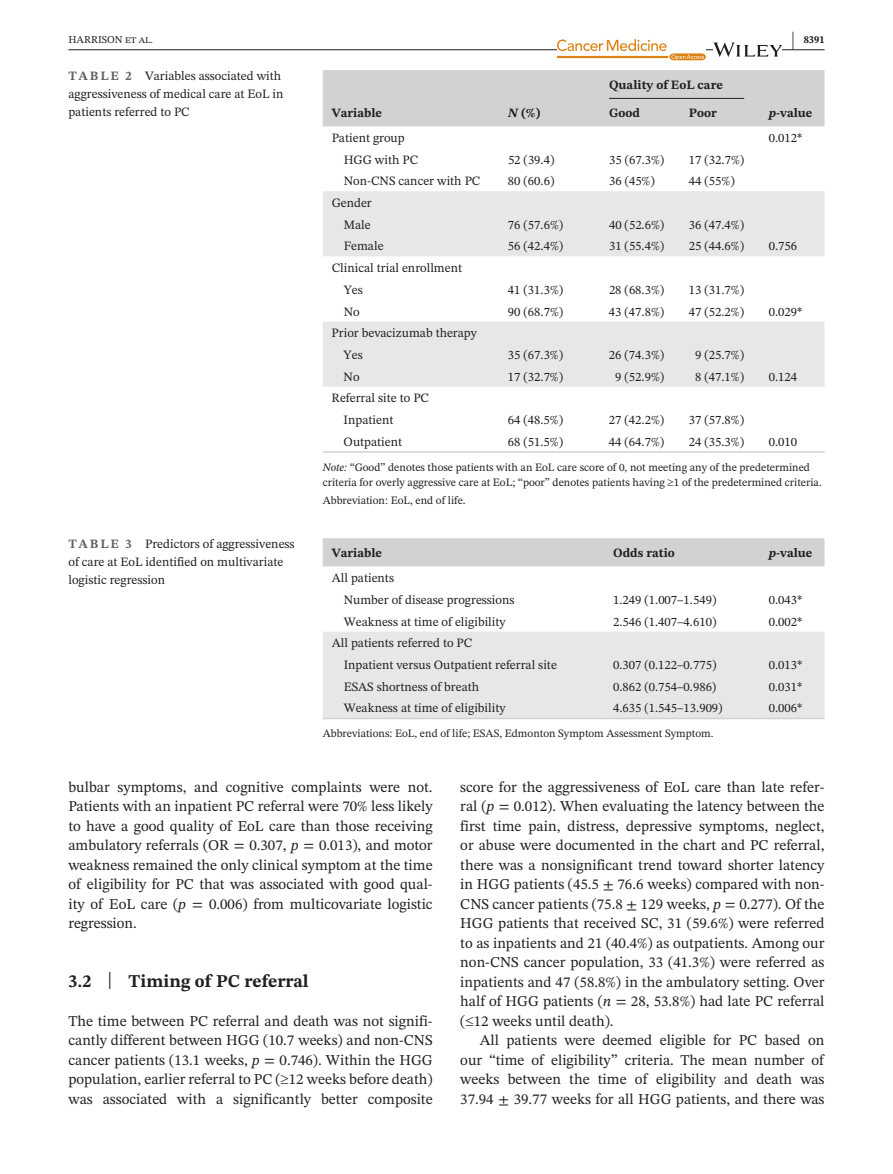
<style>
.page{position:relative;width:893px;height:1174px;background:#fff}
.page>*{position:absolute;margin:0;border:0;box-sizing:border-box;transform-origin:0 0}
.t1{font:700 21px "STIX Two Text";color:#231f20;scale:.42 1}
.t2{font:700 18px "STIX Two Text";color:#231f20}
.t3{font:15px/19.5px "STIX Two Text";color:#231f20;text-align:justify}
.t4{font:12.75px/21.8px "STIX Two Text";color:#231f20}
.t5{font:700 12.75px "STIX Two Text";color:#231f20}
.t6{font:11.25px/15.8px "STIX Two Text";color:#231f20}
.t7{font:10.5px "STIX Two Text";color:#231f20}
.t8{font:700 10.5px "STIX Two Text";color:#231f20}
.s1{font-weight:700;color:#636366}
.s2{font-style:italic}
.s3{font-weight:400;font-size:23.7px}
</style>
<div class="page">
<hr style="left:68px;top:49px;width:756px;height:1px;background:#231f20">
<svg style="left:557px;top:39px;width:149px;height:21px"></svg>
<svg style="left:713px;top:43px;width:69px;height:14px"></svg>
<div style="left:323px;top:70px;width:501px;height:56px;background:#d1d2d4"></div>
<svg style="left:323px;top:191px;width:501px;height:196px;fill:#e6e7e9"></svg>
<hr style="left:323px;top:451px;width:176px;height:1px;background:#d1d2d4">
<hr style="left:499px;top:451px;width:101px;height:1px;background:#d1d2d4">
<hr style="left:600px;top:451px;width:80px;height:1px;background:#d1d2d4">
<hr style="left:680px;top:451px;width:80px;height:1px;background:#d1d2d4">
<hr style="left:760px;top:451px;width:64px;height:1px;background:#d1d2d4">
<hr style="left:609px;top:98px;width:135px;height:1px;background:#231f20">
<div style="left:323px;top:538px;width:501px;height:28px;background:#d1d2d4"></div>
<div style="left:323px;top:632px;width:501px;height:85px;background:#e6e7e9"></div>
<hr style="left:323px;top:717px;width:281px;height:2px;background:#d1d2d4">
<hr style="left:604px;top:717px;width:156px;height:2px;background:#d1d2d4">
<hr style="left:760px;top:717px;width:64px;height:2px;background:#d1d2d4">
<h1 class="t1" style="left:792px;top:24px;width:8px">|</h1>
<p class="t7" style="left:68px;top:32px;width:86px">HARRISON et al.</p>
<p class="t8" style="left:804px;top:32px;width:22px">8391</p>
<p class="t4" style="left:68px;top:66px;width:217px;line-height:18px"><span class="s1">TABLE 2</span> Variables associated with aggressiveness of medical care at EoL in patients referred to PC</p>
<p class="t4" style="left:68px;top:534px;width:228px;line-height:18px"><span class="s1">TABLE 3</span> Predictors of aggressiveness of care at EoL identified on multivariate logistic regression</p>
<p class="t5" style="left:332px;top:104px;width:52px">Variable</p>
<p class="t5" style="left:508px;top:104px;width:34px"><span class="s2">N</span> (%)</p>
<p class="t5" style="left:609px;top:76px;width:115px">Quality of EoL care</p>
<p class="t5" style="left:609px;top:104px;width:32px">Good</p>
<p class="t5" style="left:689px;top:104px;width:29px">Poor</p>
<p class="t5" style="left:769px;top:104px;width:45px"><span class="s2">p</span>-value</p>
<p class="t4" style="left:332px;top:127px;width:74px">Patient group</p>
<p class="t4" style="left:769px;top:127px;width:35px">0.012*</p>
<p class="t4" style="left:344px;top:148px;width:76px">HGG with PC</p>
<p class="t4" style="left:508px;top:148px;width:48px">52 (39.4)</p>
<p class="t4" style="left:609px;top:148px;width:57px">35 (67.3%)</p>
<p class="t4" style="left:689px;top:148px;width:57px">17 (32.7%)</p>
<p class="t4" style="left:344px;top:170px;width:138px">Non-CNS cancer with PC</p>
<p class="t4" style="left:508px;top:170px;width:48px">80 (60.6)</p>
<p class="t4" style="left:609px;top:170px;width:47px">36 (45%)</p>
<p class="t4" style="left:689px;top:170px;width:47px">44 (55%)</p>
<p class="t4" style="left:332px;top:192px;width:42px;text-align:right">Gender<br>Male</p>
<p class="t4" style="left:508px;top:213px;width:57px">76 (57.6%)</p>
<p class="t4" style="left:609px;top:213px;width:57px">40 (52.6%)</p>
<p class="t4" style="left:689px;top:213px;width:57px">36 (47.4%)</p>
<p class="t4" style="left:344px;top:235px;width:41px">Female</p>
<p class="t4" style="left:508px;top:235px;width:57px">56 (42.4%)</p>
<p class="t4" style="left:609px;top:235px;width:57px">31 (55.4%)</p>
<p class="t4" style="left:689px;top:235px;width:57px">25 (44.6%)</p>
<p class="t4" style="left:769px;top:235px;width:30px">0.756</p>
<p class="t4" style="left:344px;top:257px;width:120px;text-indent:-12px">Clinical trial enrollment<br>Yes</p>
<p class="t4" style="left:508px;top:279px;width:57px">41 (31.3%)</p>
<p class="t4" style="left:609px;top:279px;width:57px">28 (68.3%)</p>
<p class="t4" style="left:689px;top:279px;width:57px">13 (31.7%)</p>
<p class="t4" style="left:344px;top:300px;width:18px">No</p>
<p class="t4" style="left:508px;top:300px;width:57px">90 (68.7%)</p>
<p class="t4" style="left:609px;top:300px;width:57px">43 (47.8%)</p>
<p class="t4" style="left:689px;top:300px;width:57px">47 (52.2%)</p>
<p class="t4" style="left:769px;top:300px;width:35px">0.029*</p>
<p class="t4" style="left:344px;top:322px;width:135px;text-indent:-12px">Prior bevacizumab therapy<br>Yes</p>
<p class="t4" style="left:508px;top:344px;width:57px">35 (67.3%)</p>
<p class="t4" style="left:609px;top:344px;width:57px">26 (74.3%)</p>
<p class="t4" style="left:695px;top:344px;width:50px">9 (25.7%)</p>
<p class="t4" style="left:344px;top:365px;width:18px">No</p>
<p class="t4" style="left:508px;top:365px;width:57px">17 (32.7%)</p>
<p class="t4" style="left:615px;top:365px;width:50px">9 (52.9%)</p>
<p class="t4" style="left:695px;top:365px;width:50px">8 (47.1%)</p>
<p class="t4" style="left:769px;top:365px;width:30px">0.124</p>
<p class="t4" style="left:344px;top:387px;width:87px;text-indent:-12px">Referral site to PC<br>Inpatient</p>
<p class="t4" style="left:508px;top:409px;width:57px">64 (48.5%)</p>
<p class="t4" style="left:609px;top:409px;width:57px">27 (42.2%)</p>
<p class="t4" style="left:689px;top:409px;width:57px">37 (57.8%)</p>
<p class="t4" style="left:344px;top:431px;width:60px">Outpatient</p>
<p class="t4" style="left:508px;top:431px;width:57px">68 (51.5%)</p>
<p class="t4" style="left:609px;top:431px;width:57px">44 (64.7%)</p>
<p class="t4" style="left:689px;top:431px;width:57px">24 (35.3%)</p>
<p class="t4" style="left:769px;top:431px;width:30px">0.010</p>
<p class="t6" style="left:323px;top:459px;width:501px"><span class="s2">Note:</span> “Good” denotes those patients with an EoL care score of 0, not meeting any of the predetermined criteria for overly aggressive care at EoL; “poor” denotes patients having ≥1 of the predetermined criteria.</p>
<p class="t6" style="left:323px;top:493px;width:144px">Abbreviation: EoL, end of life.</p>
<p class="t5" style="left:332px;top:544px;width:52px">Variable</p>
<p class="t5" style="left:613px;top:544px;width:63px">Odds ratio</p>
<p class="t5" style="left:769px;top:544px;width:45px"><span class="s2">p</span>-value</p>
<p class="t4" style="left:344px;top:567px;width:172px;text-indent:-12px">All patients<br>Number of disease progressions</p>
<p class="t4" style="left:613px;top:588px;width:105px">1.249 (1.007–1.549)</p>
<p class="t4" style="left:769px;top:588px;width:35px">0.043*</p>
<p class="t4" style="left:344px;top:610px;width:164px">Weakness at time of eligibility</p>
<p class="t4" style="left:613px;top:610px;width:105px">2.546 (1.407–4.610)</p>
<p class="t4" style="left:769px;top:610px;width:35px">0.002*</p>
<p class="t4" style="left:344px;top:632px;width:215px;text-indent:-12px">All patients referred to PC<br>Inpatient versus Outpatient referral site</p>
<p class="t4" style="left:613px;top:654px;width:105px">0.307 (0.122–0.775)</p>
<p class="t4" style="left:769px;top:654px;width:35px">0.013*</p>
<p class="t4" style="left:344px;top:675px;width:137px">ESAS shortness of breath</p>
<p class="t4" style="left:613px;top:675px;width:105px">0.862 (0.754–0.986)</p>
<p class="t4" style="left:769px;top:675px;width:35px">0.031*</p>
<p class="t4" style="left:344px;top:697px;width:164px">Weakness at time of eligibility</p>
<p class="t4" style="left:613px;top:697px;width:111px">4.635 (1.545–13.909)</p>
<p class="t4" style="left:769px;top:697px;width:35px">0.006*</p>
<p class="t6" style="left:323px;top:725px;width:392px">Abbreviations: EoL, end of life; ESAS, Edmonton Symptom Assessment Symptom.</p>
<p class="t3" style="left:68px;top:777px;width:366px">bulbar symptoms, and cognitive complaints were not.<br>Patients with an inpatient PC referral were 70% less likely to have a good quality of EoL care than those receiving ambulatory referrals (OR = 0.307, <span class="s2">p</span> = 0.013), and motor weakness remained the only clinical symptom at the time of eligibility for PC that was associated with good qual&shy;ity of EoL care (<span class="s2">p</span> = 0.006) from multicovariate logistic regression.</p>
<p class="t2" style="left:68px;top:968px;width:242px">3.2 <span class="s3">|</span> Timing of PC referral</p>
<p class="t3" style="left:68px;top:1011px;width:366px">The time between PC referral and death was not signifi&shy;cantly different between HGG (10.7 weeks) and non-CNS cancer patients (13.1 weeks, <span class="s2">p</span> = 0.746). Within the HGG population, earlier referral to PC (≥12 weeks before death) was associated with a significantly better composite</p>
<p class="t3" style="left:460px;top:777px;width:366px">score for the aggressiveness of EoL care than late refer&shy;ral (<span class="s2">p</span> = 0.012). When evaluating the latency between the first time pain, distress, depressive symptoms, neglect, or abuse were documented in the chart and PC referral, there was a nonsignificant trend toward shorter latency in HGG patients (45.5 ± 76.6 weeks) compared with non-CNS cancer patients (75.8 ± 129 weeks, <span class="s2">p</span> = 0.277). Of the HGG patients that received SC, 31 (59.6%) were referred to as inpatients and 21 (40.4%) as outpatients. Among our non-CNS cancer population, 33 (41.3%) were referred as inpatients and 47 (58.8%) in the ambulatory setting. Over half of HGG patients (<span class="s2">n</span> = 28, 53.8%) had late PC referral (≤12 weeks until death).</p>
<p class="t3" style="left:460px;top:1030px;width:366px;text-indent:20px">All patients were deemed eligible for PC based on our “time of eligibility” criteria. The mean number of weeks between the time of eligibility and death was 37.94 ± 39.77 weeks for all HGG patients, and there was</p>
</div>
